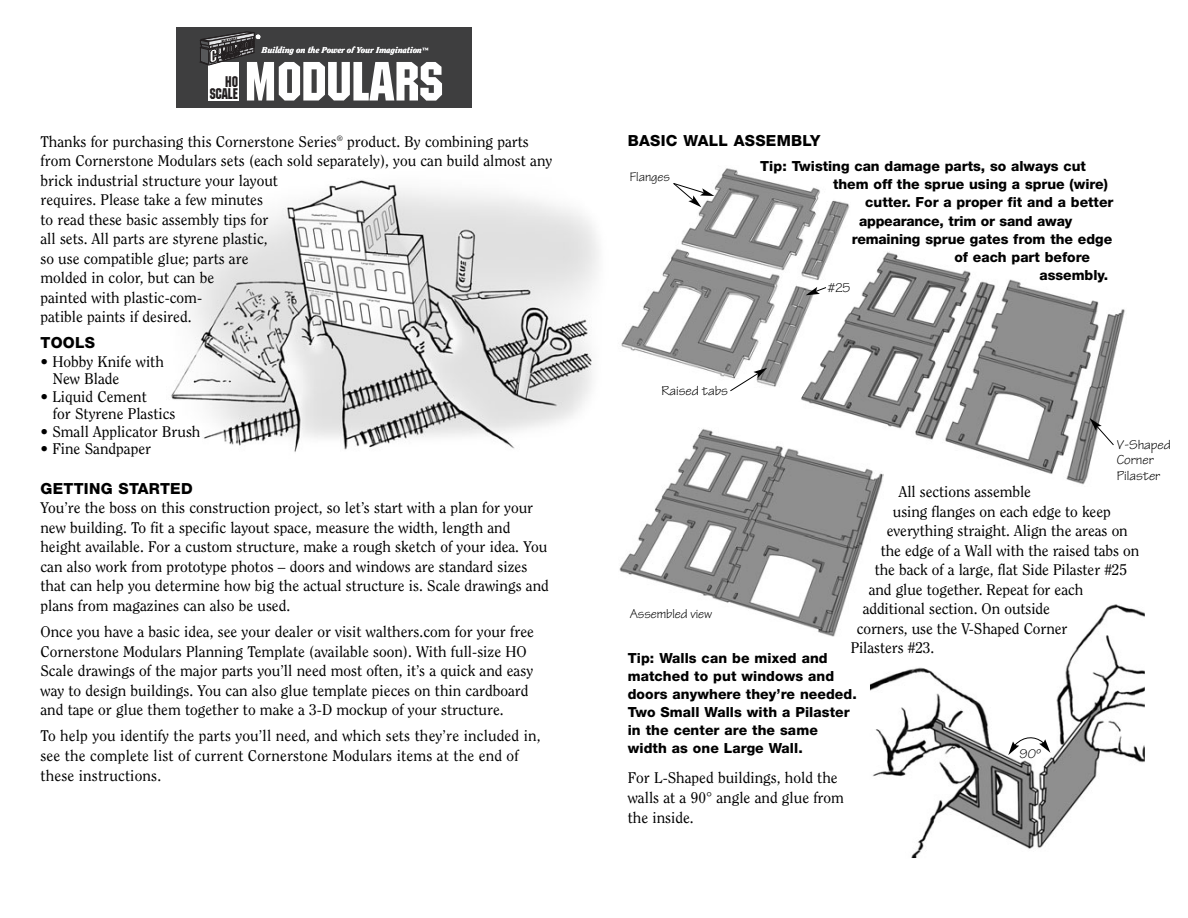
<style>
.page{position:relative;width:1188px;height:918px;background:#fff}
.page>*{position:absolute;margin:0;border:0;box-sizing:border-box;transform-origin:0 0}
.t1{font:15.3px/19.5px "Clearface";color:#000}
.t2{font:800 15.3px "Helvetica Neue";letter-spacing:.02em;color:#000}
.t3{font:800 13.95px/18.1px "Helvetica Neue";color:#000}
.t4{font:13.95px/15.3px "Tekton MM 240 564";color:#000}
.t5{font:13.65px "Tekton MM 240 564";color:#000}
.t6{font:13.5px/12px "Machine Font";letter-spacing:-.045em;color:#231f20;text-align:right;scale:.89 1}
.t7{font:italic 800 8.55px "Clearface";color:#e6e7e9}
</style>
<div class="page">
<img style="left:171px;top:180px;width:428px;height:272px">
<div style="left:177px;top:27px;width:294px;height:81px;background:#3e3e3f"></div>
<svg style="left:199px;top:31px;width:243px;height:70px"></svg>
<img style="left:621px;top:168px;width:229px;height:219px">
<img style="left:796px;top:251px;width:329px;height:234px">
<img style="left:619px;top:428px;width:265px;height:209px">
<img style="left:870px;top:600px;width:275px;height:258px">
<svg style="left:1008px;top:736px;width:42px;height:19px"></svg>
<svg style="left:729px;top:368px;width:38px;height:24px"></svg>
<svg style="left:673px;top:182px;width:41px;height:25px"></svg>
<svg style="left:806px;top:287px;width:21px;height:8px"></svg>
<svg style="left:1090px;top:418px;width:24px;height:28px"></svg>
<p class="t6" style="left:210px;top:76px;width:34px">HO<br>SCALE</p>
<p class="t7" style="left:262px;top:47px;width:168px">Building on the Power of Your Imagination<sup>™</sup></p>
<p class="t1" style="left:40px;top:133px;width:513px">Thanks for purchasing this Cornerstone Series<sup>®</sup> product. By combining parts from Cornerstone Modulars sets (each sold separately), you can build almost any brick industrial structure your layout<br>requires. Please take a few minutes<br>to read these basic assembly tips for<br>all sets. All parts are styrene plastic,<br>so use compatible glue; parts are<br>molded in color, but can be<br>painted with plastic-com-<br>patible paints if desired.</p>
<p class="t2" style="left:40px;top:337px;width:56px">TOOLS</p>
<p class="t1" style="left:53px;top:354px;width:112px;line-height:17.4px;text-indent:-12px">• Hobby Knife with<br>New Blade</p>
<p class="t1" style="left:53px;top:389px;width:124px;line-height:17.4px;text-indent:-12px">• Liquid Cement<br>for Styrene Plastics</p>
<p class="t1" style="left:40px;top:423px;width:162px">• Small Applicator Brush</p>
<p class="t1" style="left:40px;top:440px;width:112px">• Fine Sandpaper</p>
<p class="t2" style="left:40px;top:483px;width:154px">GETTING STARTED</p>
<p class="t1" style="left:40px;top:499px;width:510px">You’re the boss on this construction project, so let’s start with a plan for your new building. To fit a specific layout space, measure the width, length and height available. For a custom structure, make a rough sketch of your idea. You can also work from prototype photos – doors and windows are standard sizes that can help you determine how big the actual structure is. Scale drawings and plans from magazines can also be used.</p>
<p class="t1" style="left:40px;top:623px;width:495px">Once you have a basic idea, see your dealer or visit walthers.com for your free Cornerstone Modulars Planning Template (available soon). With full-size HO Scale drawings of the major parts you’ll need most often, it’s a quick and easy way to design buildings. You can also glue template pieces on thin cardboard and tape or glue them together to make a 3-D mockup of your structure.</p>
<p class="t1" style="left:40px;top:727px;width:502px">To help you identify the parts you’ll need, and which sets they’re included in, see the complete list of current Cornerstone Modulars items at the end of these instructions.</p>
<p class="t2" style="left:628px;top:135px;width:194px">BASIC WALL ASSEMBLY</p>
<p class="t3" style="left:760px;top:158px;width:327px">Tip: Twisting can damage parts, so always cut</p>
<p class="t3" style="left:833px;top:177px;width:276px">them off the sprue using a sprue (wire)</p>
<p class="t3" style="left:865px;top:195px;width:250px">cutter. For a proper fit and a better</p>
<p class="t3" style="left:859px;top:213px;width:215px">appearance, trim or sand away</p>
<p class="t3" style="left:852px;top:231px;width:262px">remaining sprue gates from the edge</p>
<p class="t3" style="left:954px;top:249px;width:137px">of each part before</p>
<p class="t3" style="left:1039px;top:267px;width:70px">assembly.</p>
<p class="t5" style="left:630px;top:172px;width:42px">Flanges</p>
<p class="t5" style="left:828px;top:283px;width:24px">#25</p>
<p class="t4" style="left:661px;top:384px;width:68px">Raised tabs</p>
<p class="t4" style="left:1117px;top:438px;width:55px">V-Shaped<br>Corner<br>Pilaster</p>
<p class="t1" style="left:899px;top:483px;width:134px">All sections assemble</p>
<p class="t1" style="left:893px;top:503px;width:219px">using flanges on each edge to keep</p>
<p class="t1" style="left:887px;top:522px;width:242px">everything straight. Align the areas on</p>
<p class="t1" style="left:881px;top:542px;width:260px">the edge of a Wall with the raised tabs on</p>
<p class="t1" style="left:875px;top:561px;width:254px">the back of a large, flat Side Pilaster #25</p>
<p class="t1" style="left:869px;top:581px;width:216px">and glue together. Repeat for each</p>
<p class="t1" style="left:863px;top:600px;width:189px">additional section. On outside</p>
<p class="t1" style="left:857px;top:620px;width:212px">corners, use the V-Shaped Corner</p>
<p class="t1" style="left:851px;top:639px;width:85px">Pilasters #23.</p>
<p class="t3" style="left:628px;top:650px;width:231px">Tip: Walls can be mixed and matched to put windows and doors anywhere they’re needed.<br>Two Small Walls with a Pilaster in the center are the same width as one Large Wall.</p>
<p class="t1" style="left:628px;top:769px;width:218px">For L-Shaped buildings, hold the walls at a 90° angle and glue from the inside.</p>
<p class="t5" style="left:630px;top:609px;width:84px">Assembled view</p>
<p class="t5" style="left:1020px;top:749px;width:23px">90º</p>
</div>
